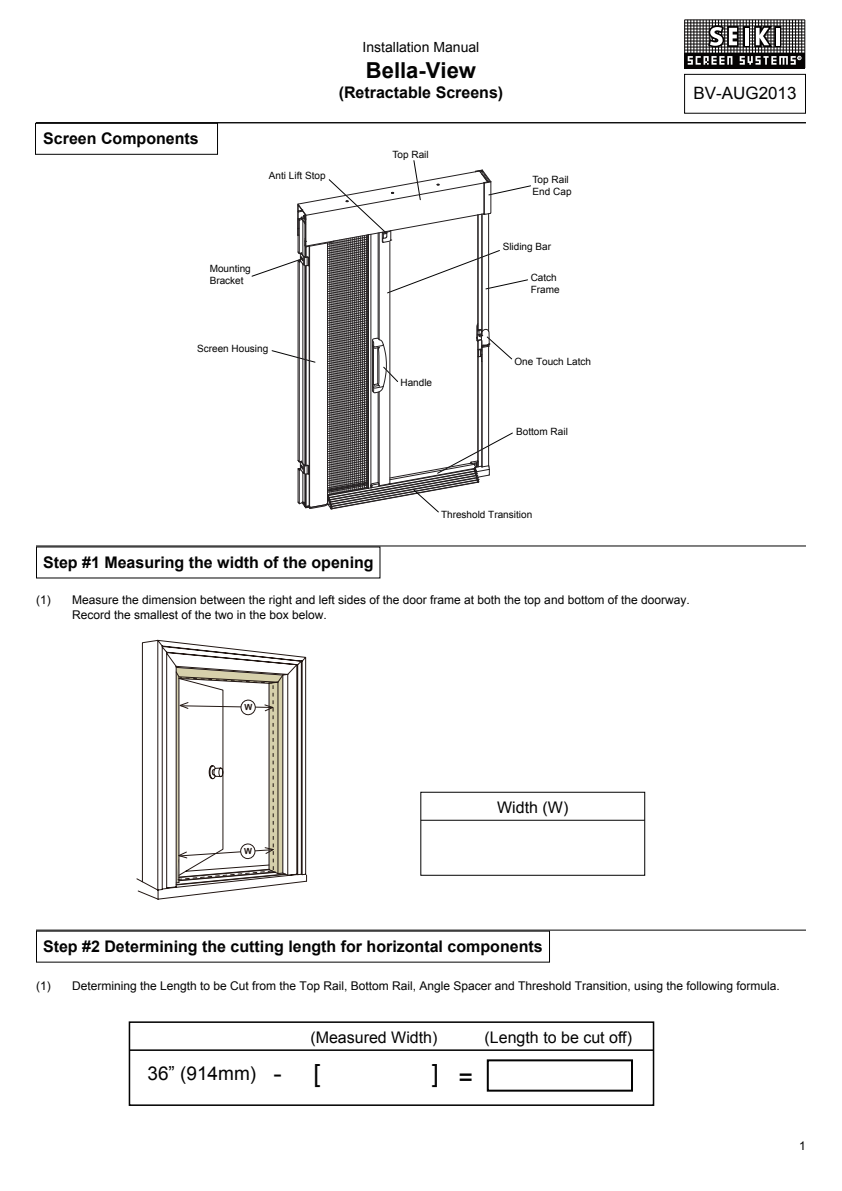
<style>
.page{position:relative;width:842px;height:1191px;background:#fff}
.page>*{position:absolute;margin:0;border:0;box-sizing:border-box;transform-origin:0 0}
.t1{font:25px "Arial";color:#030303}
.t2{font:700 22px "Arial";color:#030303}
.t3{font:19px "Arial";color:#030303}
.t4{font:17px "Arial";color:#030303}
.t5{font:700 16px "Arial";color:#030303}
.t6{font:16px "Arial";color:#030303}
.t7{font:14px "Arial";color:#030303}
.t8{font:12px/14.4px "Arial";color:#030303}
.t9{font:10px/12px "Arial";color:#030303}
.t10{font:700 2.9px "Arial";color:#fff}
.s1{font-size:25px}
</style>
<div class="page">
<hr style="left:36px;top:122px;width:770px;height:1px;background:#030303">
<div style="left:35px;top:123px;width:183px;height:32px;border:1px solid #030303"></div>
<div style="left:684px;top:74px;width:122px;height:40px;border:1px solid #030303"></div>
<hr style="left:36px;top:545px;width:770px;height:1px;background:#030303">
<svg style="left:251px;top:160px;width:280px;height:353px"></svg>
<hr style="left:421px;top:819px;width:224px;height:1px;background:#030303">
<div style="left:36px;top:930px;width:514px;height:32px;border:1px solid #030303"></div>
<hr style="left:36px;top:929px;width:770px;height:1px;background:#030303">
<div style="left:129px;top:1021px;width:525px;height:85px;border:2px solid #030303"></div>
<hr style="left:129px;top:1049px;width:524px;height:2px;background:#030303">
<div style="left:487px;top:1059px;width:146px;height:32px;border:2px solid #030303"></div>
<svg style="left:136px;top:639px;width:171px;height:261px"></svg>
<hr style="left:685px;top:20px;width:120px;height:1px;background:#050303">
<hr style="left:685px;top:23px;width:120px;height:1px;background:#050303">
<hr style="left:685px;top:26px;width:120px;height:1px;background:#050303">
<hr style="left:685px;top:29px;width:120px;height:1px;background:#050303">
<hr style="left:685px;top:32px;width:120px;height:1px;background:#050303">
<hr style="left:685px;top:35px;width:120px;height:1px;background:#050303">
<hr style="left:685px;top:38px;width:120px;height:1px;background:#050303">
<hr style="left:685px;top:41px;width:120px;height:1px;background:#050303">
<hr style="left:685px;top:44px;width:120px;height:1px;background:#050303">
<hr style="left:685px;top:47px;width:120px;height:1px;background:#050303">
<hr style="left:685px;top:50px;width:120px;height:1px;background:#050303">
<hr style="left:685px;top:68px;width:120px;height:1px;background:#050303">
<hr style="left:684px;top:20px;width:1px;height:48px;background:#050303">
<hr style="left:687px;top:20px;width:1px;height:48px;background:#050303">
<hr style="left:691px;top:20px;width:1px;height:48px;background:#050303">
<hr style="left:694px;top:20px;width:1px;height:48px;background:#050303">
<hr style="left:697px;top:20px;width:1px;height:48px;background:#050303">
<hr style="left:700px;top:20px;width:1px;height:48px;background:#050303">
<hr style="left:703px;top:20px;width:1px;height:48px;background:#050303">
<hr style="left:706px;top:20px;width:1px;height:48px;background:#050303">
<hr style="left:709px;top:20px;width:1px;height:48px;background:#050303">
<hr style="left:712px;top:20px;width:1px;height:48px;background:#050303">
<hr style="left:715px;top:20px;width:1px;height:48px;background:#050303">
<hr style="left:718px;top:20px;width:1px;height:48px;background:#050303">
<hr style="left:721px;top:20px;width:1px;height:48px;background:#050303">
<hr style="left:724px;top:20px;width:1px;height:48px;background:#050303">
<hr style="left:728px;top:20px;width:1px;height:48px;background:#050303">
<hr style="left:731px;top:20px;width:1px;height:48px;background:#050303">
<hr style="left:734px;top:20px;width:1px;height:48px;background:#050303">
<hr style="left:737px;top:20px;width:1px;height:48px;background:#050303">
<hr style="left:740px;top:20px;width:1px;height:48px;background:#050303">
<hr style="left:743px;top:20px;width:1px;height:48px;background:#050303">
<hr style="left:746px;top:20px;width:1px;height:48px;background:#050303">
<hr style="left:749px;top:20px;width:1px;height:48px;background:#050303">
<hr style="left:752px;top:20px;width:1px;height:48px;background:#050303">
<hr style="left:755px;top:20px;width:1px;height:48px;background:#050303">
<hr style="left:758px;top:20px;width:1px;height:48px;background:#050303">
<hr style="left:761px;top:20px;width:1px;height:48px;background:#050303">
<hr style="left:764px;top:20px;width:1px;height:48px;background:#050303">
<hr style="left:768px;top:20px;width:1px;height:48px;background:#050303">
<hr style="left:771px;top:20px;width:1px;height:48px;background:#050303">
<hr style="left:774px;top:20px;width:1px;height:48px;background:#050303">
<hr style="left:777px;top:20px;width:1px;height:48px;background:#050303">
<hr style="left:780px;top:20px;width:1px;height:48px;background:#050303">
<hr style="left:783px;top:20px;width:1px;height:48px;background:#050303">
<hr style="left:786px;top:20px;width:1px;height:48px;background:#050303">
<hr style="left:789px;top:20px;width:1px;height:48px;background:#050303">
<hr style="left:792px;top:20px;width:1px;height:48px;background:#050303">
<hr style="left:795px;top:20px;width:1px;height:48px;background:#050303">
<hr style="left:798px;top:20px;width:1px;height:48px;background:#050303">
<hr style="left:801px;top:20px;width:1px;height:48px;background:#050303">
<hr style="left:805px;top:20px;width:1px;height:48px;background:#050303">
<div style="left:685px;top:53px;width:120px;height:15px;background:#050303"></div>
<svg style="left:688px;top:24px;width:113px;height:41px"></svg>
<svg style="left:175px;top:666px;width:114px;height:219px"></svg>
<h3 class="t5" style="left:43px;top:128px;width:157px">Screen Components</h3>
<p class="t9" style="left:210px;top:262px;width:43px">Mounting<br>Bracket</p>
<p class="t7" style="left:363px;top:38px;width:118px">Installation Manual</p>
<h2 class="t2" style="left:366px;top:56px;width:112px">Bella-View</h2>
<h3 class="t5" style="left:339px;top:81px;width:166px">(Retractable Screens)</h3>
<h3 class="t4" style="left:693px;top:82px;width:104px">BV-AUG2013</h3>
<p class="t10" style="left:798px;top:56px;width:4px">R</p>
<p class="t9" style="left:269px;top:170px;width:58px">Anti Lift Stop</p>
<p class="t9" style="left:393px;top:148px;width:38px">Top Rail</p>
<p class="t9" style="left:533px;top:174px;width:40px">Top Rail<br>End Cap</p>
<p class="t9" style="left:503px;top:240px;width:50px">Sliding Bar</p>
<p class="t9" style="left:531px;top:272px;width:30px">Catch<br>Frame</p>
<p class="t9" style="left:197px;top:343px;width:73px">Screen Housing</p>
<p class="t9" style="left:400px;top:376px;width:33px">Handle</p>
<p class="t9" style="left:514px;top:355px;width:78px">One Touch Latch</p>
<p class="t9" style="left:516px;top:425px;width:53px">Bottom Rail</p>
<p class="t9" style="left:441px;top:508px;width:93px">Threshold Transition</p>
<h3 class="t5" style="left:43px;top:552px;width:332px">Step #1 Measuring the width of the opening</h3>
<p class="t8" style="left:72px;top:593px;width:619px;text-indent:-36px">(1) Measure the dimension between the right and left sides of the door frame at both the top and bottom of the doorway.<br>Record the smallest of the two in the box below.</p>
<h3 class="t6" style="left:497px;top:796px;width:73px">Width (W)</h3>
<h3 class="t5" style="left:43px;top:936px;width:501px">Step #2 Determining the cutting length for horizontal components</h3>
<p class="t8" style="left:36px;top:978px;width:745px">(1) Determining the Length to be Cut from the Top Rail, Bottom Rail, Angle Spacer and Threshold Transition, using the following formula.</p>
<h3 class="t6" style="left:310px;top:1026px;width:129px">(Measured Width)</h3>
<h3 class="t6" style="left:485px;top:1026px;width:149px">(Length to be cut off)</h3>
<h3 class="t3" style="left:147px;top:1061px;width:136px">36” (914mm) <span class="s1">-</span></h3>
<h1 class="t1" style="left:313px;top:1057px;width:8px">[</h1>
<h1 class="t1" style="left:432px;top:1059px;width:43px">] =</h1>
<p class="t8" style="left:799px;top:1138px;width:8px">1</p>
</div>
